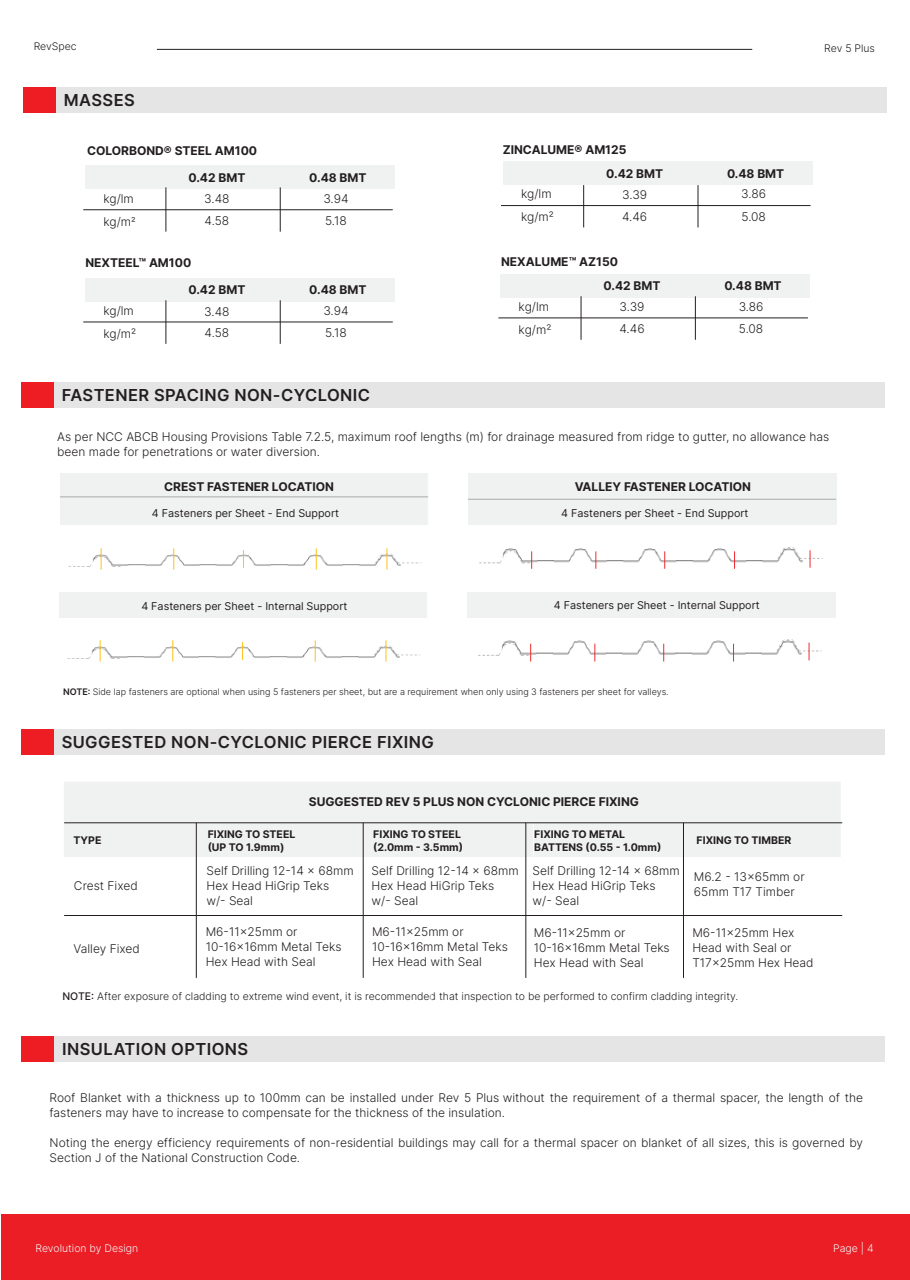
<style>
.page{position:relative;width:910px;height:1280px;background:#fff}
.page>*{position:absolute;margin:0;border:0;box-sizing:border-box;transform-origin:0 0}
.t1{font:600 16.5px "Inter";letter-spacing:.025em;color:#231f20}
.t2{font:300 12px/15px "Inter";color:#231f20}
.t3{font:700 12px "Inter";color:#231f20}
.t4{font:10.8px "Inter";color:#231f20}
.t5{font:300 10.5px "Inter";color:#231f20}
.t6{font:700 10.5px/13.4px "Inter";color:#231f20}
.t7{font:300 10.5px "Inter";color:#f2f3f4}
.t8{font:300 9px "Inter";color:#231f20}
.s1{font-weight:600}
.s2{font-weight:500}
</style>
<div class="page">
<div style="left:64px;top:782px;width:777px;height:75px;background:#f0f1f1"></div>
<hr style="left:533px;top:823px;width:1px;height:34px;background:#fff">
<hr style="left:196px;top:822px;width:1px;height:156px;background:#231f20">
<hr style="left:363px;top:822px;width:1px;height:156px;background:#231f20">
<hr style="left:525px;top:822px;width:1px;height:156px;background:#231f20">
<hr style="left:683px;top:822px;width:1px;height:156px;background:#231f20">
<hr style="left:64px;top:822px;width:778px;height:1px;background:#231f20">
<hr style="left:64px;top:915px;width:778px;height:1px;background:#231f20">
<div style="left:468px;top:473px;width:368px;height:26px;background:#f0f1f1"></div>
<div style="left:468px;top:499px;width:368px;height:26px;background:#f0f1f1"></div>
<hr style="left:468px;top:499px;width:368px;height:1px;background:#a8aaad">
<div style="left:60px;top:473px;width:368px;height:26px;background:#f0f1f1"></div>
<div style="left:60px;top:499px;width:368px;height:26px;background:#f0f1f1"></div>
<hr style="left:60px;top:497px;width:368px;height:1px;background:#a8aaad">
<img style="left:68px;top:548px;width:353px;height:22px">
<img style="left:479px;top:547px;width:344px;height:22px">
<div style="left:85px;top:166px;width:310px;height:23px;background:#f0f1f1"></div>
<hr style="left:166px;top:187px;width:1px;height:45px;background:#231f20">
<hr style="left:83px;top:209px;width:310px;height:1px;background:#231f20">
<hr style="left:280px;top:187px;width:1px;height:45px;background:#231f20">
<div style="left:85px;top:278px;width:310px;height:23px;background:#f0f1f1"></div>
<hr style="left:166px;top:300px;width:1px;height:44px;background:#231f20">
<hr style="left:83px;top:322px;width:310px;height:1px;background:#231f20">
<hr style="left:280px;top:300px;width:1px;height:44px;background:#231f20">
<div style="left:503px;top:161px;width:310px;height:24px;background:#f0f1f1"></div>
<hr style="left:583px;top:185px;width:1px;height:42px;background:#231f20">
<hr style="left:501px;top:205px;width:309px;height:1px;background:#231f20">
<hr style="left:698px;top:185px;width:1px;height:42px;background:#231f20">
<div style="left:500px;top:274px;width:310px;height:23px;background:#f0f1f1"></div>
<hr style="left:581px;top:296px;width:1px;height:44px;background:#231f20">
<hr style="left:498px;top:318px;width:310px;height:1px;background:#231f20">
<hr style="left:695px;top:296px;width:1px;height:44px;background:#231f20">
<div style="left:24px;top:382px;width:861px;height:26px;background:#e5e5e5"></div>
<div style="left:21px;top:382px;width:32px;height:26px;background:#ee1d23"></div>
<div style="left:1px;top:1215px;width:909px;height:65px;background:#eb1e26"></div>
<hr style="left:157px;top:49px;width:595px;height:1px;background:#231f20">
<div style="left:24px;top:729px;width:860px;height:26px;background:#e5e5e5"></div>
<div style="left:21px;top:729px;width:32px;height:26px;background:#ee1d23"></div>
<div style="left:26px;top:87px;width:861px;height:26px;background:#e5e5e5"></div>
<div style="left:23px;top:87px;width:33px;height:26px;background:#ee1d23"></div>
<div style="left:24px;top:1036px;width:861px;height:26px;background:#e5e5e5"></div>
<div style="left:22px;top:1036px;width:32px;height:26px;background:#ee1d23"></div>
<div style="left:467px;top:592px;width:368px;height:25px;background:#f0f1f1"></div>
<div style="left:59px;top:592px;width:369px;height:25px;background:#f0f1f1"></div>
<svg style="left:427px;top:592px;width:1px;height:25px"></svg>
<img style="left:67px;top:640px;width:353px;height:22px">
<img style="left:478px;top:639px;width:344px;height:23px">
<p class="t5" style="left:34px;top:38px;width:45px">RevSpec</p>
<p class="t5" style="left:824px;top:41px;width:52px">Rev 5 Plus</p>
<h1 class="t1" style="left:64px;top:88px;width:72px">MASSES</h1>
<p class="t3" style="left:87px;top:142px;width:172px">COLORBOND® STEEL AM100</p>
<p class="t2" style="left:103px;top:186px;width:34px;line-height:23.1px">kg/lm kg/m2</p>
<p class="t2" style="left:204px;top:188px;width:27px;line-height:21.8px">3.48<br>4.58</p>
<p class="t3" style="left:188px;top:169px;width:58px">0.42 BMT</p>
<p class="t3" style="left:309px;top:169px;width:59px">0.48 BMT</p>
<p class="t2" style="left:323px;top:187px;width:27px;line-height:22.5px">3.94<br>5.18</p>
<p class="t3" style="left:503px;top:140px;width:125px">ZINCALUME® AM125</p>
<p class="t3" style="left:606px;top:165px;width:58px">0.42 BMT</p>
<p class="t2" style="left:521px;top:182px;width:34px;line-height:23.1px">kg/lm kg/m²</p>
<p class="t2" style="left:622px;top:184px;width:27px;line-height:21.8px">3.39<br>4.46</p>
<p class="t3" style="left:85px;top:254px;width:107px">NEXTEEL™ AM100</p>
<p class="t3" style="left:501px;top:253px;width:118px">NEXALUME™ AZ150</p>
<p class="t2" style="left:103px;top:299px;width:34px;line-height:23.1px">kg/lm kg/m²</p>
<p class="t2" style="left:204px;top:300px;width:27px;line-height:21.8px">3.48<br>4.58</p>
<p class="t3" style="left:604px;top:277px;width:58px">0.42 BMT</p>
<p class="t3" style="left:188px;top:281px;width:58px">0.42 BMT</p>
<p class="t3" style="left:309px;top:281px;width:59px">0.48 BMT</p>
<p class="t2" style="left:519px;top:295px;width:34px;line-height:23.1px">kg/lm kg/m²</p>
<p class="t2" style="left:619px;top:296px;width:27px;line-height:21.8px">3.39<br>4.46</p>
<p class="t2" style="left:323px;top:299px;width:27px;line-height:22.5px">3.94<br>5.18</p>
<h1 class="t1" style="left:62px;top:383px;width:310px">FASTENER SPACING NON-CYCLONIC</h1>
<h1 class="t1" style="left:78px;top:385px;width:246px">NON-CYCLONIC SPAN TABLE</h1>
<p class="t3" style="left:727px;top:165px;width:59px">0.48 BMT</p>
<p class="t2" style="left:741px;top:182px;width:26px;line-height:22.5px">3.86<br>5.08</p>
<p class="t3" style="left:724px;top:277px;width:59px">0.48 BMT</p>
<p class="t2" style="left:739px;top:295px;width:26px;line-height:22.5px">3.86<br>5.08</p>
<p class="t2" style="left:57px;top:429px;width:774px">As per NCC ABCB Housing Provisions Table 7.2.5, maximum roof lengths (m) for drainage measured from ridge to gutter, no allowance has been made for penetrations or water diversion.</p>
<p class="t3" style="left:164px;top:477px;width:171px">CREST FASTENER LOCATION</p>
<p class="t4" style="left:152px;top:505px;width:189px">4 Fasteners per Sheet - End Support</p>
<p class="t3" style="left:575px;top:477px;width:178px">VALLEY FASTENER LOCATION</p>
<p class="t4" style="left:561px;top:505px;width:189px">4 Fasteners per Sheet - End Support</p>
<p class="t4" style="left:141px;top:598px;width:207px">4 Fasteners per Sheet - Internal Support</p>
<p class="t4" style="left:554px;top:598px;width:207px">4 Fasteners per Sheet - Internal Support</p>
<p class="t8" style="left:63px;top:685px;width:607px"><span class="s1">NOTE:</span> Side lap fasteners are optional when using 5 fasteners per sheet, but are a requirement when only using 3 fasteners per sheet for valleys.</p>
<h1 class="t1" style="left:62px;top:730px;width:374px">SUGGESTED NON-CYCLONIC PIERCE FIXING</h1>
<h1 class="t1" style="left:80px;top:732px;width:246px">NON-CYCLONIC SPAN TABLE</h1>
<p class="t3" style="left:309px;top:793px;width:332px">SUGGESTED REV 5 PLUS NON CYCLONIC PIERCE FIXING</p>
<p class="t6" style="left:74px;top:833px;width:29px">TYPE</p>
<p class="t6" style="left:208px;top:827px;width:89px">FIXING TO STEEL (UP TO 1.9mm)</p>
<p class="t6" style="left:373px;top:827px;width:91px">FIXING TO STEEL (2.0mm - 3.5mm)</p>
<p class="t6" style="left:534px;top:827px;width:129px">FIXING TO METAL<br>BATTENS (0.55 - 1.0mm)</p>
<p class="t6" style="left:697px;top:833px;width:96px">FIXING TO TIMBER</p>
<p class="t2" style="left:74px;top:878px;width:65px">Crest Fixed</p>
<p class="t2" style="left:206px;top:863px;width:149px">Self Drilling 12-14 × 68mm<br>Hex Head HiGrip Teks<br>w/- Seal</p>
<p class="t2" style="left:694px;top:869px;width:112px">M6.2 - 13×65mm or<br>65mm T17 Timber</p>
<p class="t2" style="left:371px;top:863px;width:149px">Self Drilling 12-14 × 68mm<br>Hex Head HiGrip Teks<br>w/- Seal</p>
<p class="t2" style="left:533px;top:863px;width:149px">Self Drilling 12-14 × 68mm<br>Hex Head HiGrip Teks<br>w/- Seal</p>
<p class="t2" style="left:74px;top:940px;width:68px">Valley Fixed</p>
<p class="t2" style="left:206px;top:924px;width:137px">M6-11×25mm or<br>10-16×16mm Metal Teks<br>Hex Head with Seal</p>
<p class="t2" style="left:534px;top:925px;width:137px">M6-11×25mm or<br>10-16×16mm Metal Teks<br>Hex Head with Seal</p>
<p class="t2" style="left:692px;top:924px;width:123px">M6-11×25mm Hex<br>Head with Seal or<br>T17×25mm Hex Head</p>
<p class="t2" style="left:372px;top:924px;width:137px">M6-11×25mm or<br>10-16×16mm Metal Teks<br>Hex Head with Seal</p>
<p class="t5" style="left:62px;top:989px;width:677px"><span class="s2">NOTE:</span> After exposure of cladding to extreme wind event, it is recommended that inspection to be performed to confirm cladding integrity.</p>
<h1 class="t1" style="left:62px;top:1037px;width:187px">INSULATION OPTIONS</h1>
<p class="t2" style="left:50px;top:1090px;width:815px">Roof Blanket with a thickness up to 100mm can be installed under Rev 5 Plus without the requirement of a thermal spacer, the length of the fasteners may have to increase to compensate for the thickness of the insulation.</p>
<p class="t2" style="left:50px;top:1135px;width:815px">Noting the energy efficiency requirements of non-residential buildings may call for a thermal spacer on blanket of all sizes, this is governed by<br>Section J of the National Construction Code.</p>
<p class="t7" style="left:35px;top:1240px;width:104px">Revolution by Design</p>
<p class="t7" style="left:833px;top:1240px;width:42px">Page | 4</p>
</div>
